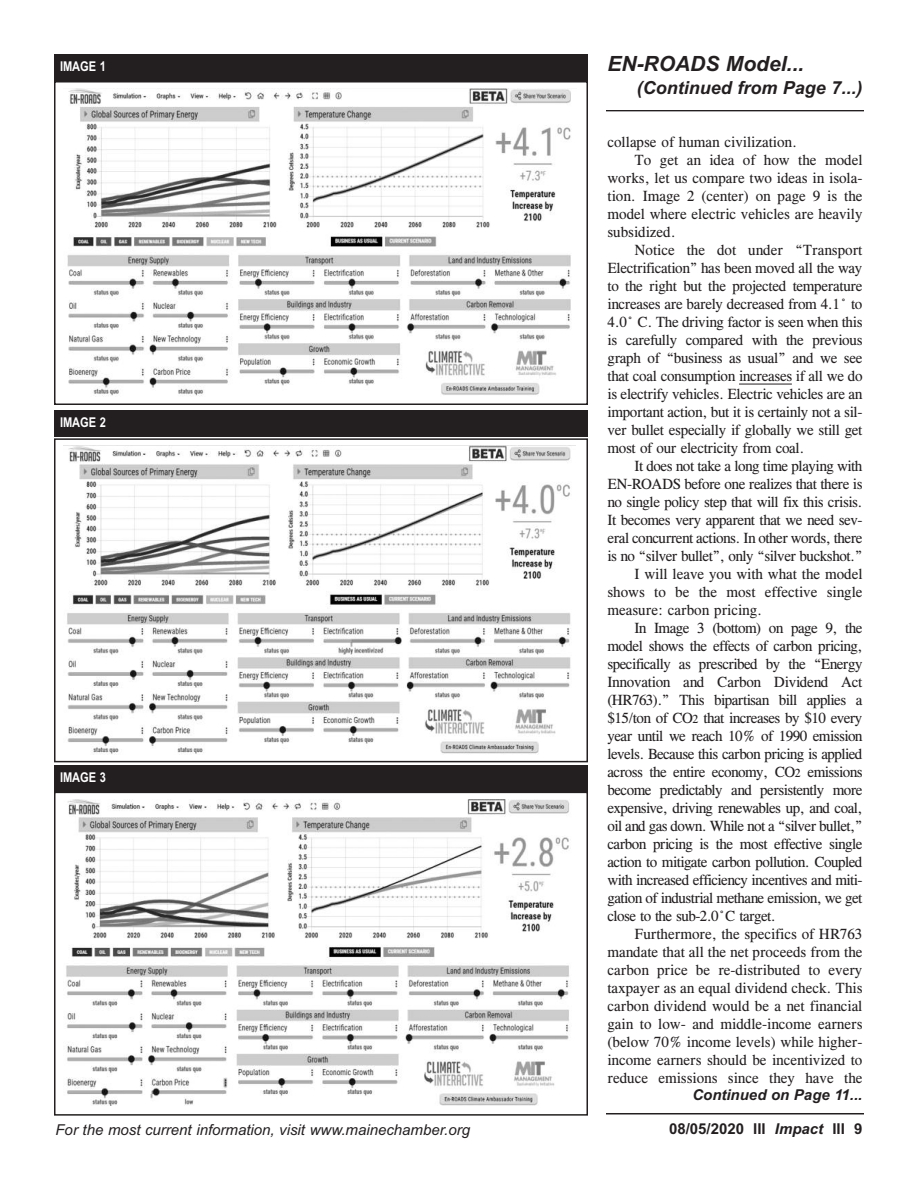
<style>
.page{position:relative;width:918px;height:1188px;background:#fff}
.page>*{position:absolute;margin:0;border:0;box-sizing:border-box;transform-origin:0 0}
.t1{font:italic 700 21px "Arial";color:#231f20}
.t2{font:italic 700 18px "Arial";color:#231f20}
.t3{font:15px "Cg Times";letter-spacing:-.02em;color:#231f20}
.t4{font:15px "Cg Times";color:#231f20}
.t5{font:italic 15px "Arial";color:#231f20}
.t6{font:700 15px "Arial";color:#231f20}
.t7{font:italic 700 15px "Arial";color:#231f20}
.t8{font:700 13.5px "Arial Narrow";color:#fff}
.s1{font-size:12px}
.s2{font-style:italic}
</style>
<div class="page">
<hr style="left:606px;top:1113px;width:258px;height:1px;background:#231f20">
<hr style="left:739px;top:384px;width:53px;height:1px;background:#231f20">
<img style="left:67px;top:88px;width:504px;height:308px">
<div style="left:54px;top:81px;width:534px;height:324px;border:2px solid #231f20"></div>
<img style="left:67px;top:446px;width:504px;height:308px">
<div style="left:54px;top:438px;width:534px;height:324px;border:2px solid #231f20"></div>
<img style="left:66px;top:799px;width:503px;height:306px">
<div style="left:54px;top:792px;width:534px;height:324px;border:2px solid #231f20"></div>
<div style="left:54px;top:54px;width:534px;height:27px;background:#231f20"></div>
<div style="left:54px;top:410px;width:534px;height:27px;background:#231f20"></div>
<div style="left:54px;top:765px;width:534px;height:27px;background:#231f20"></div>
<hr style="left:606px;top:110px;width:258px;height:1px;background:#231f20">
<p class="t8" style="left:60px;top:58px;width:47px">IMAGE 1</p>
<p class="t8" style="left:60px;top:415px;width:47px">IMAGE 2</p>
<p class="t8" style="left:60px;top:769px;width:47px">IMAGE 3</p>
<h1 class="t1" style="left:608px;top:51px;width:198px">EN-ROADS Model...</h1>
<p class="t2" style="left:637px;top:77px;width:227px">(Continued from Page 7...)</p>
<p class="t4" style="left:608px;top:133px;width:191px">collapse of human civilization.</p>
<p class="t4" style="left:635px;top:151px;width:230px">To get an idea of how the model</p>
<p class="t4" style="left:608px;top:169px;width:257px">works, let us compare two ideas in isola-</p>
<p class="t4" style="left:608px;top:187px;width:256px">tion. Image 2 (center) on page 9 is the</p>
<p class="t4" style="left:608px;top:205px;width:257px">model where electric vehicles are heavily</p>
<p class="t4" style="left:608px;top:223px;width:70px">subsidized.</p>
<p class="t4" style="left:635px;top:241px;width:230px">Notice the dot under “Transport</p>
<p class="t3" style="left:608px;top:259px;width:256px">Electrification” has been moved all the way</p>
<p class="t3" style="left:607px;top:277px;width:256px">to the right but the projected temperature</p>
<p class="t3" style="left:607px;top:295px;width:256px">increases are barely decreased from 4.1˚ to</p>
<p class="t3" style="left:607px;top:313px;width:257px">4.0˚ C. The driving factor is seen when this</p>
<p class="t3" style="left:607px;top:331px;width:257px">is carefully compared with the previous</p>
<p class="t3" style="left:607px;top:349px;width:256px">graph of “business as usual” and we see</p>
<p class="t3" style="left:607px;top:367px;width:257px">that coal consumption increases if all we do</p>
<p class="t3" style="left:608px;top:385px;width:256px">is electrify vehicles. Electric vehicles are an</p>
<p class="t3" style="left:607px;top:403px;width:257px">important action, but it is certainly not a sil-</p>
<p class="t3" style="left:607px;top:421px;width:257px">ver bullet especially if globally we still get</p>
<p class="t3" style="left:607px;top:439px;width:198px">most of our electricity from coal.</p>
<p class="t3" style="left:634px;top:457px;width:229px">It does not take a long time playing with</p>
<p class="t3" style="left:607px;top:475px;width:257px">EN-ROADS before one realizes that there is</p>
<p class="t3" style="left:607px;top:493px;width:257px">no single policy step that will fix this crisis.</p>
<p class="t3" style="left:608px;top:511px;width:257px">It becomes very apparent that we need sev-</p>
<p class="t3" style="left:608px;top:529px;width:256px">eral concurrent actions. In other words, there</p>
<p class="t3" style="left:608px;top:547px;width:257px">is no “silver bullet”, only “silver buckshot.”</p>
<p class="t4" style="left:635px;top:565px;width:230px">I will leave you with what the model</p>
<p class="t4" style="left:608px;top:583px;width:256px">shows to be the most effective single</p>
<p class="t4" style="left:608px;top:601px;width:156px">measure: carbon pricing.</p>
<p class="t3" style="left:635px;top:619px;width:229px">In Image 3 (bottom) on page 9, the</p>
<p class="t3" style="left:608px;top:637px;width:257px">model shows the effects of carbon pricing,</p>
<p class="t3" style="left:608px;top:655px;width:257px">specifically as prescribed by the “Energy</p>
<p class="t3" style="left:607px;top:673px;width:257px">Innovation and Carbon Dividend Act</p>
<p class="t3" style="left:607px;top:691px;width:256px">(HR763).” This bipartisan bill applies a</p>
<p class="t3" style="left:607px;top:709px;width:256px">$15/ton of CO<span class="s1">2</span> that increases by $10 every</p>
<p class="t3" style="left:607px;top:727px;width:257px">year until we reach 10% of 1990 emission</p>
<p class="t3" style="left:607px;top:745px;width:256px">levels. Because this carbon pricing is applied</p>
<p class="t3" style="left:607px;top:763px;width:257px">across the entire economy, CO<span class="s1">2</span> emissions</p>
<p class="t3" style="left:607px;top:781px;width:256px">become predictably and persistently more</p>
<p class="t3" style="left:607px;top:799px;width:257px">expensive, driving renewables up, and coal,</p>
<p class="t3" style="left:607px;top:817px;width:257px">oil and gas down. While not a “silver bullet,”</p>
<p class="t3" style="left:607px;top:835px;width:256px">carbon pricing is the most effective single</p>
<p class="t3" style="left:607px;top:853px;width:257px">action to mitigate carbon pollution. Coupled</p>
<p class="t3" style="left:607px;top:871px;width:257px">with increased efficiency incentives and miti-</p>
<p class="t3" style="left:607px;top:889px;width:257px">gation of industrial methane emission, we get</p>
<p class="t3" style="left:607px;top:907px;width:170px">close to the sub-2.0˚C target.</p>
<p class="t4" style="left:634px;top:925px;width:230px">Furthermore, the specifics of HR763</p>
<p class="t4" style="left:607px;top:943px;width:256px">mandate that all the net proceeds from the</p>
<p class="t4" style="left:607px;top:961px;width:257px">carbon price be re-distributed to every</p>
<p class="t4" style="left:607px;top:979px;width:257px">taxpayer as an equal dividend check. This</p>
<p class="t4" style="left:607px;top:997px;width:257px">carbon dividend would be a net financial</p>
<p class="t4" style="left:607px;top:1015px;width:257px">gain to low- and middle-income earners</p>
<p class="t4" style="left:607px;top:1033px;width:257px">(below 70% income levels) while higher-</p>
<p class="t4" style="left:607px;top:1051px;width:257px">income earners should be incentivized to</p>
<p class="t4" style="left:607px;top:1069px;width:256px">reduce emissions since they have the</p>
<p class="t7" style="left:692px;top:1086px;width:172px">Continued on Page 11...</p>
<p class="t5" style="left:56px;top:1121px;width:416px">For the most current information, visit www.mainechamber.org</p>
<p class="t6" style="left:669px;top:1120px;width:195px">08/05/2020 III <span class="s2">Impact</span> III 9</p>
</div>
